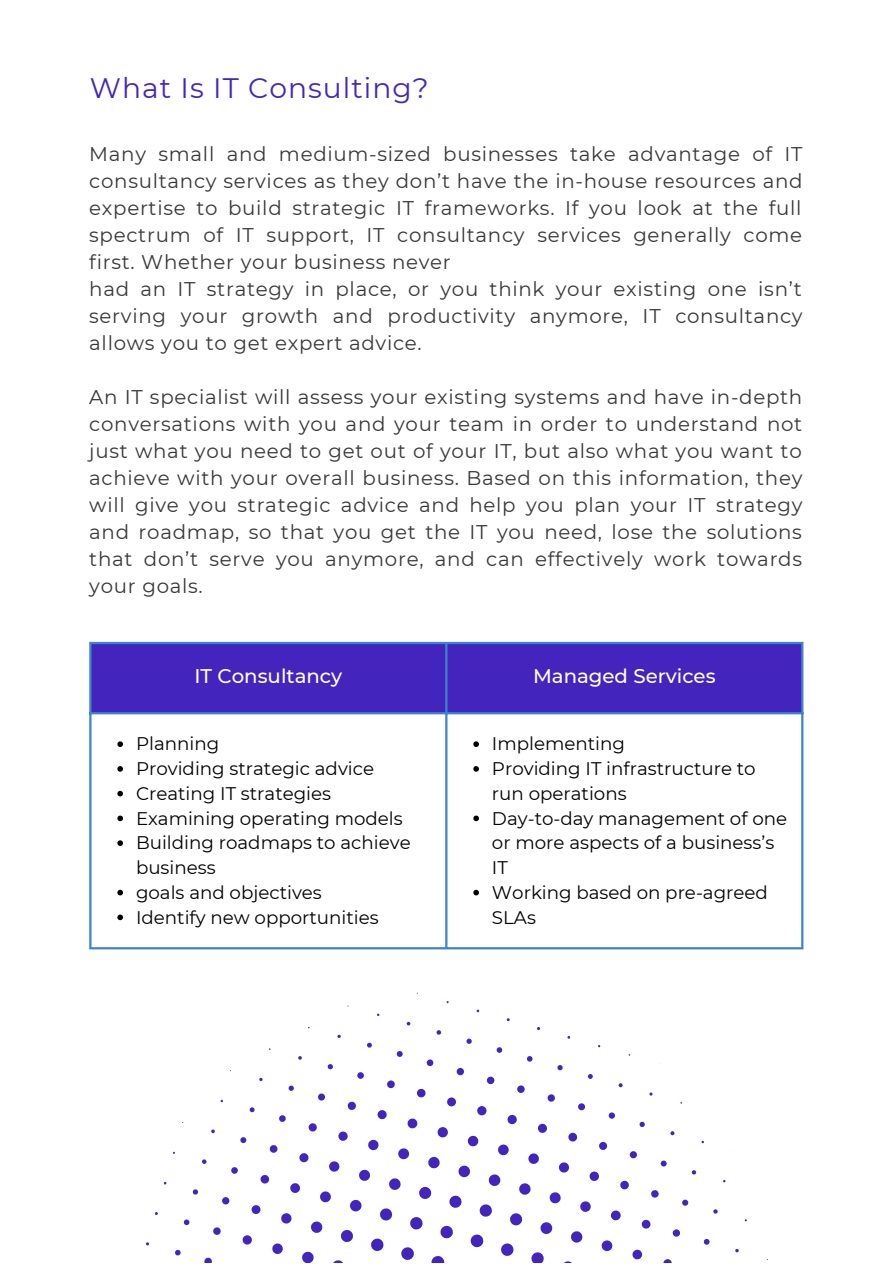
<style>
.page{position:relative;width:893px;height:1264px;background:#fff}
.page>*{position:absolute;margin:0;border:0;box-sizing:border-box;transform-origin:0 0}
.t1{font:28.05px "Montserrat";letter-spacing:.035em;color:#4325be}
.t2{font:19.8px/27px "Montserrat";letter-spacing:.035em;color:#383838;text-align:justify}
.t3{font:500 19.8px "Montserrat";color:#fff}
.t4{font:18.3px/24.8px "Montserrat";color:#000}
</style>
<div class="page">
<div style="left:91px;top:644px;width:710px;height:68px;background:#4325be"></div>
<svg style="left:117px;top:741px;width:6px;height:6px"></svg>
<svg style="left:117px;top:766px;width:6px;height:5px"></svg>
<svg style="left:117px;top:790px;width:6px;height:6px"></svg>
<svg style="left:117px;top:815px;width:6px;height:6px"></svg>
<svg style="left:117px;top:840px;width:6px;height:6px"></svg>
<svg style="left:117px;top:889px;width:6px;height:6px"></svg>
<svg style="left:117px;top:914px;width:6px;height:6px"></svg>
<svg style="left:473px;top:741px;width:6px;height:6px"></svg>
<svg style="left:473px;top:766px;width:6px;height:5px"></svg>
<svg style="left:473px;top:815px;width:6px;height:6px"></svg>
<svg style="left:473px;top:889px;width:6px;height:6px"></svg>
<hr style="left:89px;top:644px;width:2px;height:303px;background:#3f83ca">
<hr style="left:445px;top:644px;width:2px;height:303px;background:#3f83ca">
<hr style="left:801px;top:644px;width:2px;height:303px;background:#3f83ca">
<hr style="left:89px;top:642px;width:714px;height:2px;background:#3f83ca">
<hr style="left:89px;top:712px;width:714px;height:2px;background:#3f83ca">
<hr style="left:89px;top:947px;width:714px;height:2px;background:#3f83ca">
<svg style="left:146px;top:992px;width:622px;height:270px"></svg>
<p class="t1" style="left:90px;top:71px;width:340px">What Is IT Consulting?</p>
<p class="t2" style="left:89px;top:140px;width:714px">Many small and medium-sized businesses take advantage of IT consultancy services as they don’t have the in-house resources and expertise to build strategic IT frameworks. If you look at the full spectrum of IT support, IT consultancy services generally come first. Whether your business never</p>
<p class="t2" style="left:89px;top:275px;width:714px">had an IT strategy in place, or you think your existing one isn’t serving your growth and productivity anymore, IT consultancy allows you to get expert advice.</p>
<p class="t2" style="left:89px;top:383px;width:714px">An IT specialist will assess your existing systems and have in-depth conversations with you and your team in order to understand not just what you need to get out of your IT, but also what you want to achieve with your overall business. Based on this information, they will give you strategic advice and help you plan your IT strategy and roadmap, so that you get the IT you need, lose the solutions that don’t serve you anymore, and can effectively work towards your goals.</p>
<p class="t3" style="left:194px;top:664px;width:149px">IT Consultancy</p>
<p class="t3" style="left:533px;top:664px;width:184px">Managed Services</p>
<p class="t4" style="left:136px;top:731px;width:85px">Planning</p>
<p class="t4" style="left:136px;top:756px;width:239px">Providing strategic advice</p>
<p class="t4" style="left:136px;top:781px;width:196px">Creating IT strategies</p>
<p class="t4" style="left:136px;top:805px;width:268px">Examining operating models</p>
<p class="t4" style="left:136px;top:830px;width:276px">Building roadmaps to achieve business</p>
<p class="t4" style="left:136px;top:879px;width:187px">goals and objectives</p>
<p class="t4" style="left:136px;top:904px;width:244px">Identify new opportunities</p>
<p class="t4" style="left:492px;top:731px;width:134px">Implementing</p>
<p class="t4" style="left:492px;top:756px;width:265px">Providing IT infrastructure to run operations</p>
<p class="t4" style="left:492px;top:805px;width:296px">Day-to-day management of one or more aspects of a business’s<br>IT</p>
<p class="t4" style="left:492px;top:879px;width:277px">Working based on pre-agreed<br>SLAs</p>
</div>
